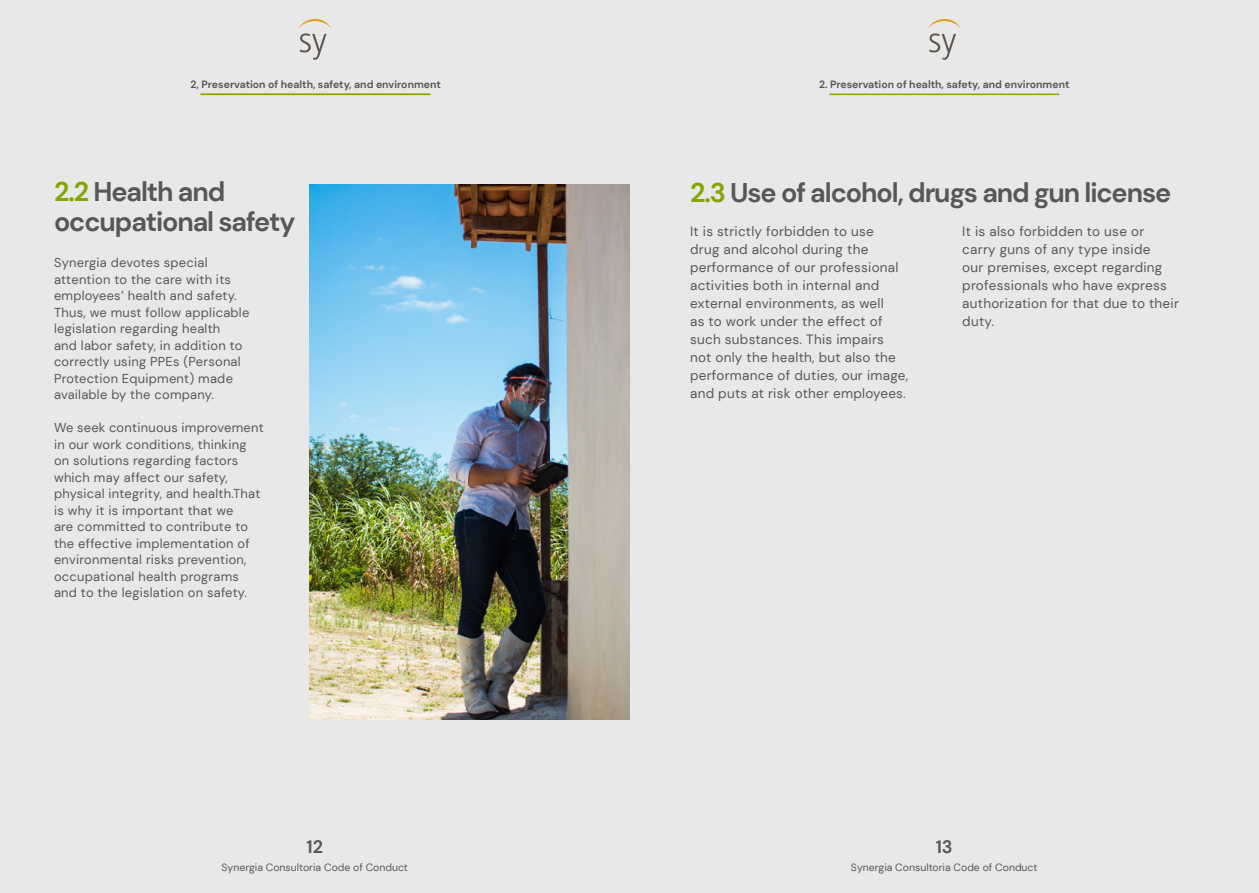
<style>
.page{position:relative;width:1259px;height:893px;background:#e8e8e8}
.page>*{position:absolute;margin:0;border:0;box-sizing:border-box;transform-origin:0 0}
.t1{font:700 27px/30px "DM Sans";letter-spacing:-.04em;color:#575756}
.t2{font:700 18px "DM Sans";color:#585857}
.t3{font:13.5px/18px "DM Sans";letter-spacing:.02em;color:#585856}
.t4{font:12.9px/16.5px "DM Sans";letter-spacing:.02em;color:#585856}
.t5{font:700 10.5px "DM Sans";color:#575756}
.t6{font:10.5px "DM Sans";color:#585857}
.s1{color:#83a603}
</style>
<div class="page">
<svg style="left:298px;top:19px;width:33px;height:41px"></svg>
<svg style="left:928px;top:19px;width:32px;height:41px"></svg>
<hr style="left:200px;top:94px;width:229px;height:1px;background:#f0c04e">
<hr style="left:201px;top:94px;width:230px;height:1px;background:#83a603">
<hr style="left:829px;top:94px;width:230px;height:1px;background:#83a603">
<img style="left:309px;top:185px;width:320px;height:535px">
<p class="t5" style="left:191px;top:77px;width:252px">2, Preservation of health, safety, and environment</p>
<p class="t5" style="left:244px;top:77px;width:144px">1. Respeitar nossas pessoas.</p>
<p class="t5" style="left:819px;top:77px;width:252px">2. Preservation of health, safety, and environment</p>
<h1 class="t1" style="left:54px;top:177px;width:243px"><span class="s1">2.2</span> Health and occupational safety</h1>
<p class="t4" style="left:54px;top:254px;width:197px">Synergia devotes special attention to the care with its employees’ health and safety.<br>Thus, we must follow applicable legislation regarding health<br>and labor safety, in addition to correctly using PPEs (Personal<br>Protection Equipment) made available by the company.</p>
<p class="t4" style="left:54px;top:419px;width:211px">We seek continuous improvement in our work conditions, thinking on solutions regarding factors which may affect our safety, physical integrity, and health.That is why it is important that we<br>are committed to contribute to the effective implementation of environmental risks prevention, occupational health programs and to the legislation on safety.</p>
<h1 class="t1" style="left:690px;top:178px;width:483px"><span class="s1">2.3</span> Use of alcohol, drugs and gun license</h1>
<p class="t3" style="left:962px;top:222px;width:218px">It is also forbidden to use or carry guns of any type inside<br>our premises, except regarding professionals who have express authorization for that due to their duty.</p>
<p class="t3" style="left:690px;top:222px;width:220px">It is strictly forbidden to use<br>drug and alcohol during the performance of our professional activities both in internal and external environments, as well<br>as to work under the effect of such substances. This impairs not only the health, but also the performance of duties, our image, and puts at risk other employees.</p>
<h2 class="t2" style="left:306px;top:835px;width:18px">12</h2>
<p class="t6" style="left:221px;top:861px;width:188px">Synergia Consultoria Code of Conduct</p>
<p class="t6" style="left:851px;top:861px;width:188px">Synergia Consultoria Code of Conduct</p>
<h2 class="t2" style="left:935px;top:835px;width:18px">13</h2>
</div>
